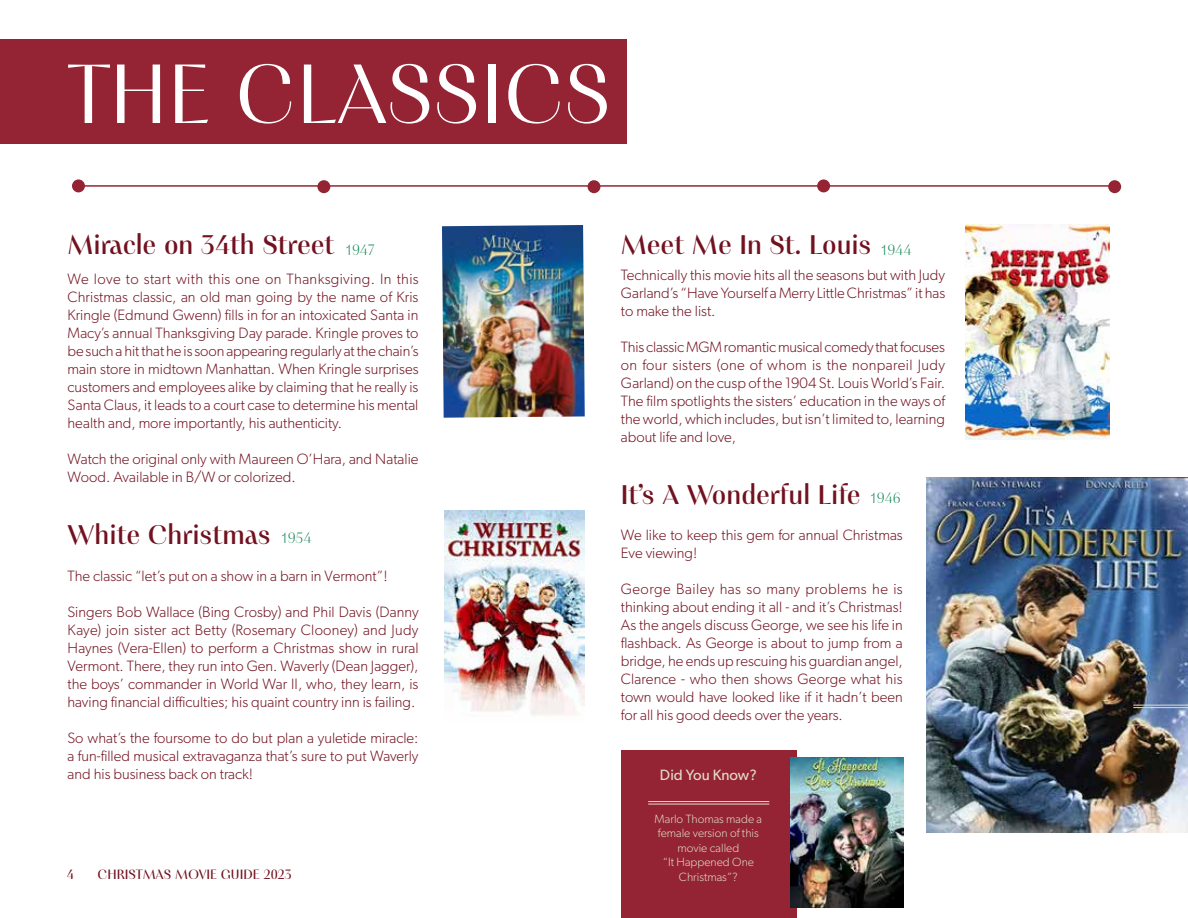
<style>
.page{position:relative;width:1188px;height:918px;background:#fff}
.page>*{position:absolute;margin:0;border:0;box-sizing:border-box;transform-origin:0 0}
.t1{font:300 84px "PF Marlet Display";color:#fff}
.t2{font:500 27px "PF Marlet Display";color:#72111f}
.t3{font:300 15px/18px "Gibson";color:#72111f;text-align:justify}
.t4{font:100 15px "PF Marlet Display";color:#007e47}
.t5{font:15px "Gibson";color:#e2dbc3}
.t6{font:13.5px "PF Marlet Display";color:#72111f}
.t7{font:300 12px/14.4px "Gibson";color:#e2dbc3;text-align:center}
</style>
<div class="page">
<div style="left:0;top:39px;width:626px;height:105px;background:#942433"></div>
<img style="left:442px;top:225px;width:143px;height:193px">
<img style="left:444px;top:511px;width:141px;height:205px">
<img style="left:966px;top:225px;width:144px;height:215px">
<img style="left:927px;top:477px;width:261px;height:356px">
<hr style="left:73px;top:185px;width:1048px;height:2px;background:#942433">
<div style="left:72px;top:179px;width:13px;height:13px;background:#942433;border-radius:50%"></div>
<div style="left:317px;top:180px;width:13px;height:13px;background:#942433;border-radius:50%"></div>
<div style="left:588px;top:180px;width:12px;height:13px;background:#942433;border-radius:50%"></div>
<div style="left:817px;top:179px;width:13px;height:13px;background:#942433;border-radius:50%"></div>
<div style="left:1108px;top:180px;width:13px;height:13px;background:#942433;border-radius:50%"></div>
<div style="left:621px;top:751px;width:175px;height:167px;background:#942433"></div>
<hr style="left:648px;top:801px;width:121px;height:1px;background:#e2dbc3">
<hr style="left:648px;top:804px;width:121px;height:1px;background:#e2dbc3">
<hr style="left:1133px;top:705px;width:55px;height:1px;background:#e2dbc3">
<hr style="left:1133px;top:707px;width:55px;height:1px;background:#e2dbc3">
<img style="left:790px;top:758px;width:114px;height:150px">
<h1 class="t1" style="left:68px;top:41px;width:546px">THE CLASSICS</h1>
<h2 class="t2" style="left:68px;top:228px;width:269px">Miracle on 34th Street</h2>
<p class="t4" style="left:346px;top:240px;width:30px">1947</p>
<p class="t3" style="left:68px;top:270px;width:353px">We love to start with this one on Thanksgiving. In this Christmas classic, an old man going by the name of Kris Kringle (Edmund Gwenn) fills in for an intoxicated Santa in Macy’s annual Thanksgiving Day parade. Kringle proves to be such a hit that he is soon appearing regularly at the chain’s main store in midtown Manhattan. When Kringle surprises customers and employees alike by claiming that he really is Santa Claus, it leads to a court case to determine his mental health and, more importantly, his authenticity.</p>
<p class="t3" style="left:68px;top:450px;width:352px">Watch the original only with Maureen O’Hara, and Natalie<br>Wood. Available in B/W or colorized.</p>
<h2 class="t2" style="left:68px;top:517px;width:205px">White Christmas</h2>
<p class="t3" style="left:68px;top:567px;width:322px">The classic “let’s put on a show in a barn in Vermont”!</p>
<p class="t3" style="left:68px;top:603px;width:353px">Singers Bob Wallace (Bing Crosby) and Phil Davis (Danny Kaye) join sister act Betty (Rosemary Clooney) and Judy Haynes (Vera-Ellen) to perform a Christmas show in rural Vermont. There, they run into Gen. Waverly (Dean Jagger), the boys’ commander in World War II, who, they learn, is having financial difficulties; his quaint country inn is failing.</p>
<p class="t3" style="left:68px;top:729px;width:353px">So what’s the foursome to do but plan a yuletide miracle: a fun-filled musical extravaganza that’s sure to put Waverly and his business back on track!</p>
<p class="t4" style="left:282px;top:529px;width:32px">1954</p>
<p class="t6" style="left:67px;top:865px;width:9px">4</p>
<p class="t6" style="left:98px;top:865px;width:196px">CHRISTMAS MOVIE GUIDE 2023</p>
<h2 class="t2" style="left:621px;top:228px;width:252px">Meet Me In St. Louis</h2>
<p class="t3" style="left:621px;top:265px;width:326px">Technically this movie hits all the seasons but with Judy Garland’s “Have Yourself a Merry Little Christmas” it has to make the list.</p>
<p class="t3" style="left:621px;top:337px;width:326px">This classic MGM romantic musical comedy that focuses on four sisters (one of whom is the nonpareil Judy Garland) on the cusp of the 1904 St. Louis World’s Fair.<br>The film spotlights the sisters’ education in the ways of the world, which includes, but isn’t limited to, learning about life and love,</p>
<p class="t4" style="left:881px;top:240px;width:32px">1944</p>
<h2 class="t2" style="left:621px;top:478px;width:241px">It’s A Wonderful Life</h2>
<p class="t4" style="left:871px;top:488px;width:32px">1946</p>
<p class="t3" style="left:621px;top:526px;width:283px">We like to keep this gem for annual Christmas<br>Eve viewing!</p>
<p class="t3" style="left:621px;top:580px;width:283px">George Bailey has so many problems he is thinking about ending it all - and it’s Christmas!<br>As the angels discuss George, we see his life in flashback. As George is about to jump from a bridge, he ends up rescuing his guardian angel, Clarence - who then shows George what his town would have looked like if it hadn’t been for all his good deeds over the years.</p>
<p class="t5" style="left:660px;top:766px;width:98px">Did You Know?</p>
<p class="t7" style="left:655px;top:812px;width:109px">Marlo Thomas made a female version of this movie called<br>“It Happened One<br>Christmas”?</p>
</div>
